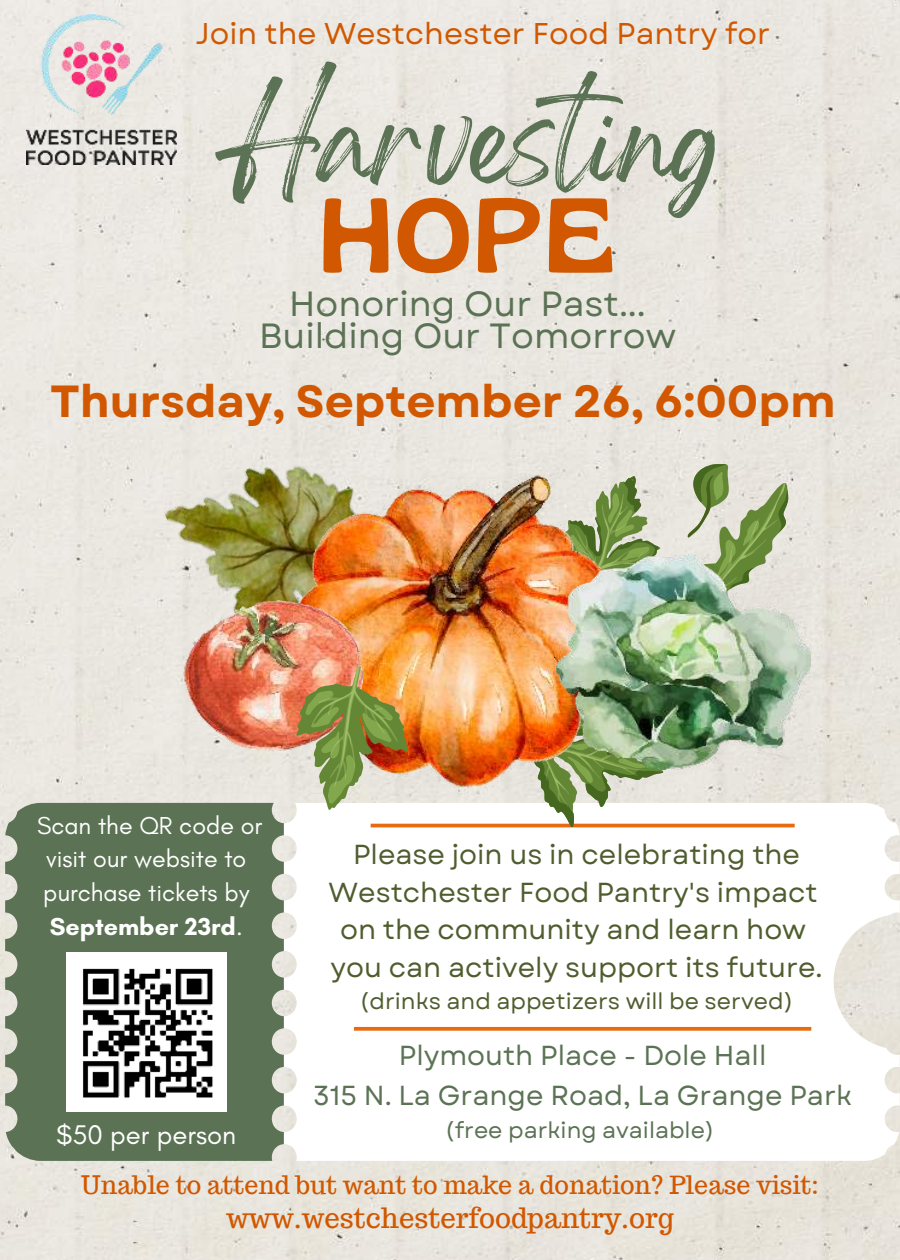
<style>
.page{position:relative;width:900px;height:1260px;background:#eae7e0}
.page>*{position:absolute;margin:0;border:0;box-sizing:border-box;transform-origin:0 0}
.t1{font:105px "Gliker";color:#d15800}
.t2{font:87.5px "Gellatio";color:#5b7254}
.t3{font:700 45px "Garet";color:#d15800}
.t4{font:35px/32px "Garet";color:#5b7254;text-align:center}
.t5{font:30px "Garet";color:#d15800}
.t6{font:27.5px/37.5px "Garet";color:#4f5d2e;text-align:center}
.t7{font:27.5px/39.5px "Garet";color:#5b7254;text-align:center}
.t8{font:27.5px "Trocchi";color:#d15800}
.t9{font:27.5px "Glacial Indifference";color:#fff}
.t10{font:25px/33.8px "Glacial Indifference";color:#fff}
.t11{font:25px "Trocchi";color:#d15800}
.t12{font:22.5px "Garet";color:#4f5d2e}
.t13{font:22.5px "Garet";color:#5b7254}
.s1{font-weight:700}
</style>
<div class="page">
<svg style="left:284px;top:803px;width:616px;height:358px"></svg>
<svg style="left:6px;top:803px;width:278px;height:358px;background:#647a5d"></svg>
<hr style="left:371px;top:824px;width:424px;height:3px;background:#e86b10">
<img style="left:162px;top:415px;width:281px;height:259px">
<svg style="left:483px;top:464px;width:305px;height:364px"></svg>
<img style="left:293px;top:474px;width:319px;height:314px">
<img style="left:165px;top:600px;width:199px;height:152px">
<img style="left:556px;top:554px;width:255px;height:216px">
<svg style="left:354px;top:1027px;width:457px;height:4px;background:#e97622"></svg>
<img style="left:27px;top:15px;width:150px;height:150px">
<img style="left:295px;top:659px;width:114px;height:153px">
<img style="left:67px;top:952px;width:159px;height:160px">
<p class="t5" style="left:195px;top:15px;width:576px">Join the Westchester Food Pantry for</p>
<h2 class="t2" style="left:216px;top:120px;width:505px">Harvesting</h2>
<h1 class="t1" style="left:321px;top:174px;width:296px">HOPE</h1>
<p class="t4" style="left:259px;top:289px;width:419px">Honoring Our Past...<br>Building Our Tomorrow</p>
<h3 class="t3" style="left:50px;top:374px;width:787px">Thursday, September 26, 6:00pm</h3>
<p class="t10" style="left:37px;top:809px;width:227px">Scan the QR code or visit our website to purchase tickets by<br><span class="s1">September 23rd</span>.</p>
<p class="t9" style="left:56px;top:1120px;width:182px">$50 per person</p>
<p class="t6" style="left:329px;top:837px;width:496px">Please join us in celebrating the Westchester Food Pantry's impact on the community and learn how you can actively support its future.</p>
<p class="t12" style="left:360px;top:987px;width:435px">(drinks and appetizers will be served)</p>
<p class="t7" style="left:313px;top:1037px;width:540px">Plymouth Place - Dole Hall<br>315 N. La Grange Road, La Grange Park</p>
<p class="t13" style="left:445px;top:1117px;width:271px">(free parking available)</p>
<p class="t11" style="left:81px;top:1169px;width:739px">Unable to attend but want to make a donation? Please visit:</p>
<p class="t8" style="left:226px;top:1200px;width:449px">www.westchesterfoodpantry.org</p>
</div>
